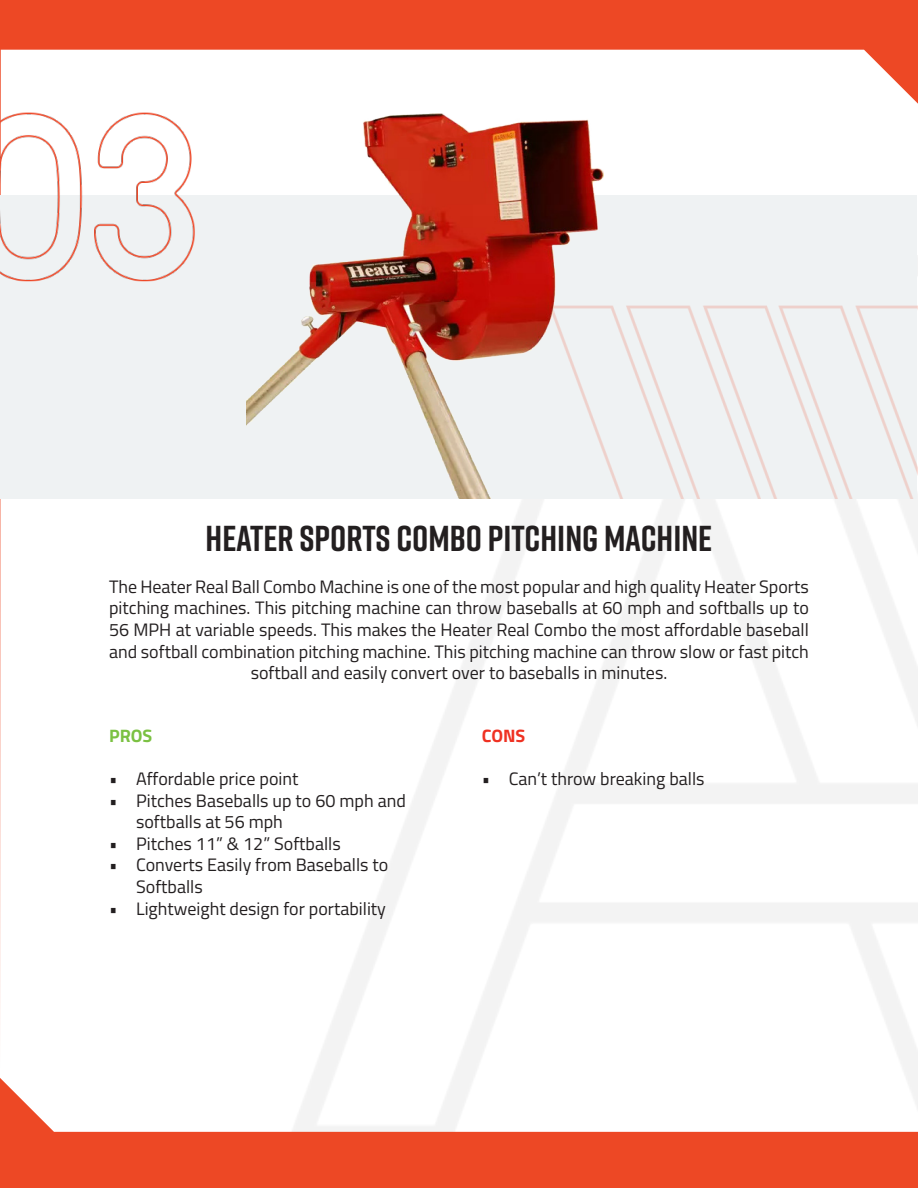
<style>
.page{position:relative;width:918px;height:1188px;background:#fff}
.page>*{position:absolute;margin:0;border:0;box-sizing:border-box;transform-origin:0 0}
.t1{font:700 36px "Rift";color:#231f20}
.t2{font:18px/21.6px "Titillium Web";color:#231f20}
.t3{font:700 18px "Titillium Web";color:#ef3122}
.t4{font:700 18px "Titillium Web";color:#7bc142}
</style>
<div class="page">
<div style="left:1px;top:1px;width:917px;height:1187px;background:#ed4825"></div>
<div style="left:0;top:50px;width:918px;height:1082px;background:#fff"></div>
<img style="left:276px;top:255px;width:642px;height:877px">
<div style="left:1px;top:196px;width:916px;height:303px;background:#eff2f3"></div>
<img style="left:0;top:106px;width:206px;height:178px">
<img style="left:604px;top:305px;width:314px;height:194px">
<img style="left:246px;top:114px;width:358px;height:385px">
<p class="t1" style="left:206px;top:512px;width:508px">HEATER SPORTS COMBO PITCHING MACHINE</p>
<p class="t2" style="left:109px;top:575px;width:701px;text-align:center">The Heater Real Ball Combo Machine is one of the most popular and high quality Heater Sports pitching machines. This pitching machine can throw baseballs at 60 mph and softballs up to 56 MPH at variable speeds. This makes the Heater Real Combo the most affordable baseball and softball combination pitching machine. This pitching machine can throw slow or fast pitch softball and easily convert over to baseballs in minutes.</p>
<p class="t4" style="left:109px;top:722px;width:45px">PROS</p>
<p class="t2" style="left:109px;top:767px;width:191px">• Affordable price point</p>
<p class="t2" style="left:136px;top:789px;width:271px;text-indent:-27px">• Pitches Baseballs up to 60 mph and softballs at 56 mph</p>
<p class="t2" style="left:109px;top:832px;width:233px">• Pitches 11” &amp; 12” Softballs</p>
<p class="t2" style="left:136px;top:853px;width:254px;text-indent:-27px">• Converts Easily from Baseballs to<br>Softballs</p>
<p class="t2" style="left:109px;top:897px;width:278px">• Lightweight design for portability</p>
<p class="t3" style="left:482px;top:722px;width:45px">CONS</p>
<p class="t2" style="left:482px;top:767px;width:224px">• Can’t throw breaking balls</p>
</div>
